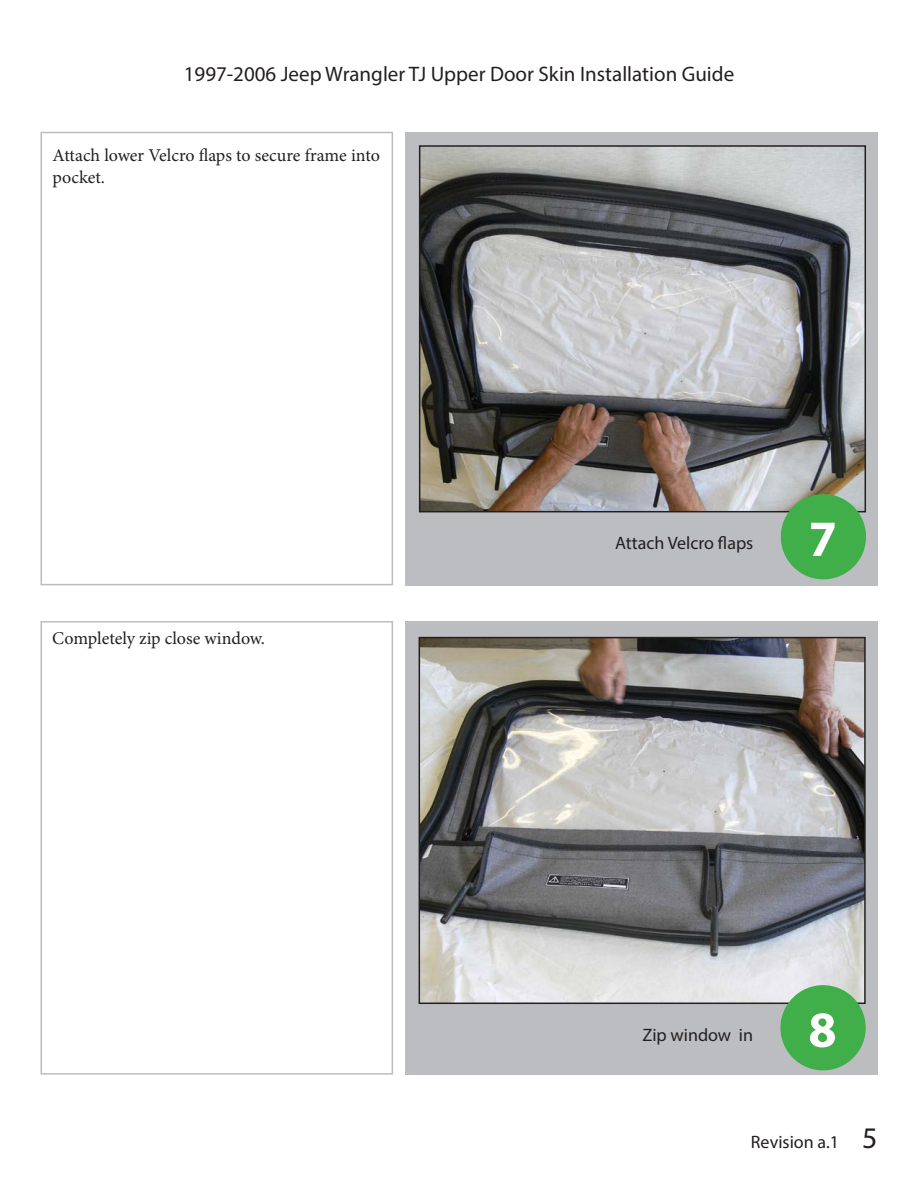
<style>
.page{position:relative;width:918px;height:1188px;background:#fff}
.page>*{position:absolute;margin:0;border:0;box-sizing:border-box;transform-origin:0 0}
.t1{font:700 51px "Myriad Pro";color:#fff}
.t2{font:21px "Myriad Pro";color:#231f20}
.t3{font:18px/21.6px "Minion Pro";color:#231f20}
.t4{font:18px "Myriad Pro";color:#231f20}
.s1{font-size:30px}
</style>
<div class="page">
<div style="left:405px;top:132px;width:473px;height:453px;background:#bcbdc0"></div>
<div style="left:405px;top:621px;width:473px;height:454px;background:#bcbdc0"></div>
<div style="left:40px;top:132px;width:353px;height:453px;border:2px solid #bcbdc0"></div>
<div style="left:40px;top:621px;width:353px;height:454px;border:2px solid #bcbdc0"></div>
<img style="left:422px;top:148px;width:441px;height:361px">
<div style="left:419px;top:145px;width:447px;height:367px;border:2px solid #231f20"></div>
<div style="left:781px;top:494px;width:85px;height:85px;background:#40ae49;border-radius:50%"></div>
<img style="left:422px;top:640px;width:441px;height:361px">
<div style="left:419px;top:637px;width:447px;height:367px;border:2px solid #231f20"></div>
<div style="left:780px;top:985px;width:86px;height:85px;background:#40ae49;border-radius:50%"></div>
<p class="t2" style="left:184px;top:61px;width:552px">1997-2006 Jeep Wrangler TJ Upper Door Skin Installation Guide</p>
<p class="t3" style="left:53px;top:145px;width:329px">Attach lower Velcro flaps to secure frame into pocket.</p>
<p class="t3" style="left:52px;top:627px;width:214px">Completely zip close window.</p>
<p class="t4" style="left:615px;top:532px;width:140px">Attach Velcro flaps</p>
<p class="t1" style="left:809px;top:505px;width:30px">7</p>
<p class="t4" style="left:642px;top:1024px;width:112px">Zip window in</p>
<p class="t1" style="left:808px;top:996px;width:30px">8</p>
<p class="t4" style="left:751px;top:1130px;width:128px">Revision a.1 <span class="s1">5</span></p>
</div>
